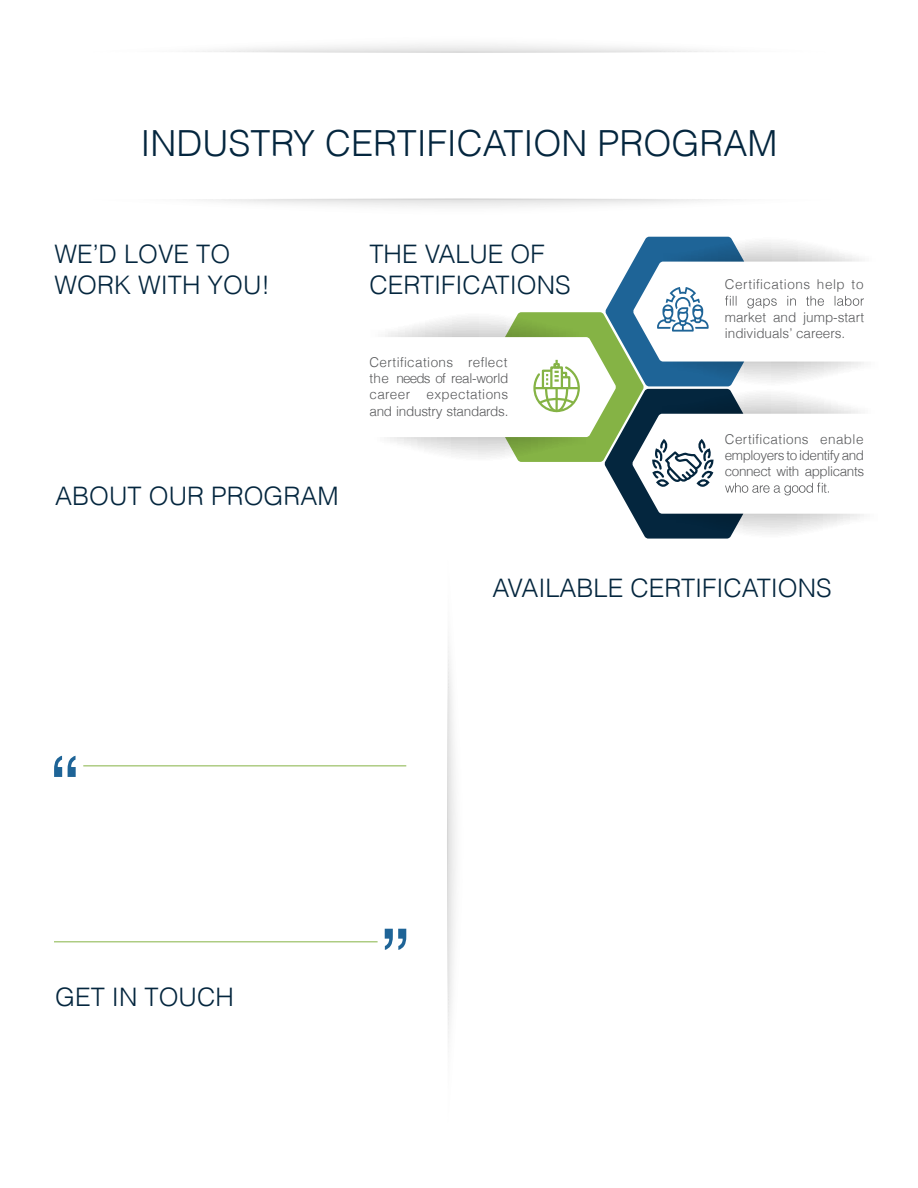
<style>
.page{position:relative;width:918px;height:1188px;background:#fff}
.page>*{position:absolute;margin:0;border:0;box-sizing:border-box;transform-origin:0 0}
.t1{font:300 36px "Helvetica";color:#04263e}
.t2{font:300 25.5px/30.6px "Helvetica";color:#04263e}
.t3{font:300 13.5px/16.2px "Helvetica";color:#58595b;text-align:justify}
.t4{font:300 13.5px "Helvetica";letter-spacing:.04em;color:#58595b}
</style>
<div class="page">
<svg style="left:192px;top:44px;width:534px;height:9px"></svg>
<svg style="left:196px;top:198px;width:531px;height:9px"></svg>
<hr style="left:83px;top:765px;width:323px;height:1px;background:#85b345">
<hr style="left:54px;top:941px;width:324px;height:1px;background:#85b345">
<svg style="left:54px;top:756px;width:22px;height:21px"></svg>
<svg style="left:371px;top:237px;width:493px;height:806px"></svg>
<h1 class="t1" style="left:141px;top:114px;width:638px">INDUSTRY CERTIFICATION PROGRAM</h1>
<h2 class="t2" style="left:55px;top:238px;width:217px">WE’D LOVE TO<br>WORK WITH YOU!</h2>
<h2 class="t2" style="left:55px;top:479px;width:285px">ABOUT OUR PROGRAM</h2>
<h2 class="t2" style="left:369px;top:238px;width:203px">THE VALUE OF<br>CERTIFICATIONS</h2>
<p class="t3" style="left:369px;top:353px;width:141px">Certifications reflect the needs of real-world career expectations and industry standards.</p>
<p class="t4" style="left:725px;top:274px;width:140px">Certifications help to</p>
<p class="t3" style="left:725px;top:308px;width:141px">market and jump-start individuals’ careers.</p>
<p class="t3" style="left:725px;top:430px;width:141px">Certifications enable employers to identify and connect with applicants</p>
<h2 class="t2" style="left:492px;top:572px;width:341px">AVAILABLE CERTIFICATIONS</h2>
<h2 class="t2" style="left:55px;top:981px;width:180px">GET IN TOUCH</h2>
</div>
